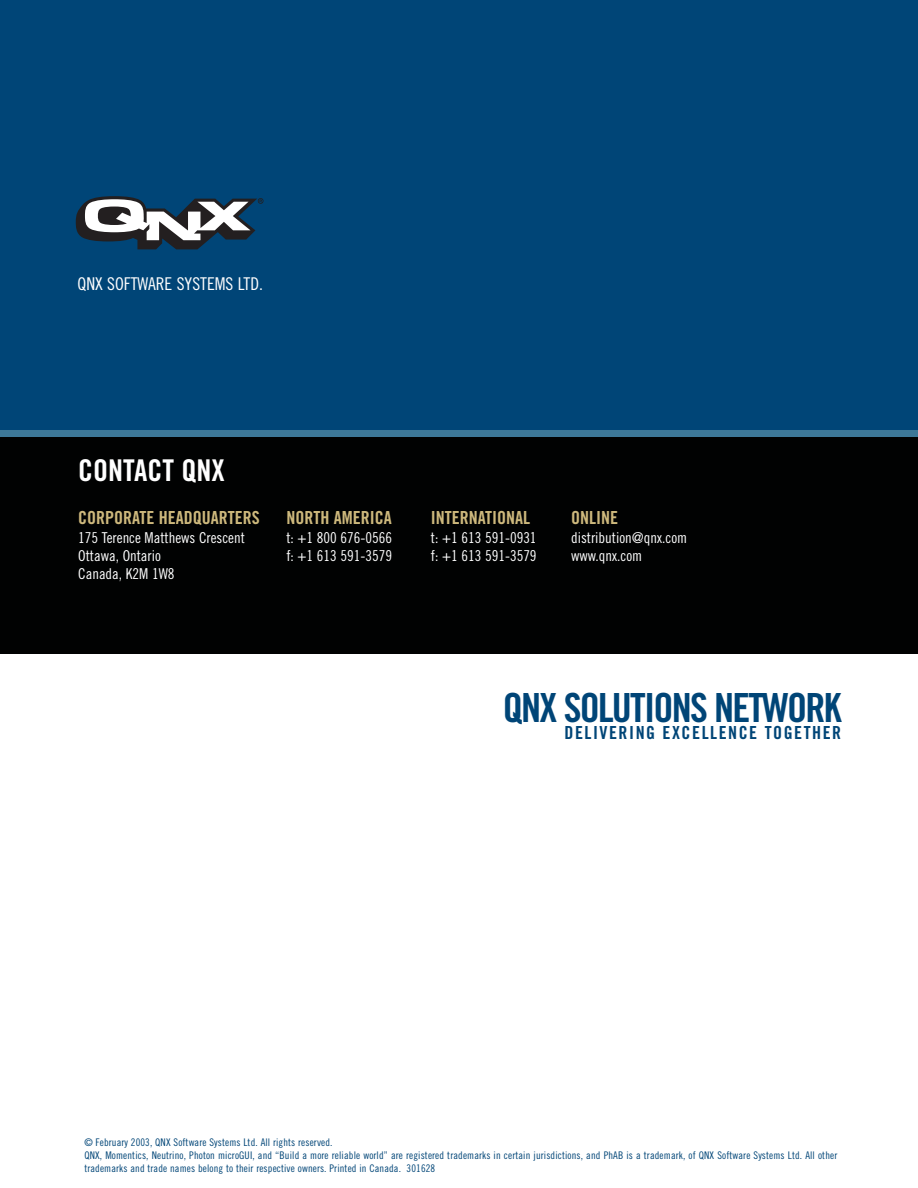
<style>
.page{position:relative;width:918px;height:1188px;background:#fff}
.page>*{position:absolute;margin:0;border:0;box-sizing:border-box;transform-origin:0 0}
.t1{font:40.2px "Trade Gothic Bold Cond Twenty";letter-spacing:-.045em;color:#004577}
.t2{font:30px "Trade Gothic Bold Cond Twenty";color:#fff}
.t3{font:18px "Trade Gothic Bold Cond Twenty";color:#cdb87c}
.t4{font:18px "Trade Gothic Bold Cond Twenty";letter-spacing:.085em;color:#004577}
.t5{font:17.55px "Trade Gothic Cond Eighteen";color:#fff}
.t6{font:15px/18px "Trade Gothic Cond Eighteen";color:#fff}
.t7{font:10.5px/12.6px "Trade Gothic Cond Eighteen";letter-spacing:.015em;color:#004577}
</style>
<div class="page">
<div style="left:0;top:0;width:918px;height:631px;background:#004577"></div>
<div style="left:0;top:436px;width:918px;height:218px;background:#010202"></div>
<svg style="left:76px;top:196px;width:187px;height:53px"></svg>
<div style="left:0;top:430px;width:918px;height:6px;background:#3d7898"></div>
<h3 class="t5" style="left:78px;top:277px;width:187px">QNX SOFTWARE SYSTEMS LTD.</h3>
<h2 class="t2" style="left:78px;top:459px;width:148px">CONTACT QNX</h2>
<h3 class="t3" style="left:78px;top:511px;width:183px">CORPORATE HEADQUARTERS</h3>
<h3 class="t6" style="left:78px;top:530px;width:168px">175 Terence Matthews Crescent<br>Ottawa, Ontario<br>Canada, K2M 1W8</h3>
<h3 class="t3" style="left:286px;top:511px;width:107px">NORTH AMERICA</h3>
<h3 class="t6" style="left:286px;top:530px;width:107px">t: +1 800 676-0566 f: +1 613 591-3579</h3>
<h3 class="t3" style="left:431px;top:511px;width:101px">INTERNATIONAL</h3>
<h3 class="t6" style="left:431px;top:530px;width:107px">t: +1 613 591-0931 f: +1 613 591-3579</h3>
<h3 class="t3" style="left:571px;top:511px;width:48px">ONLINE</h3>
<h3 class="t6" style="left:571px;top:530px;width:118px">distribution@qnx.com www.qnx.com</h3>
<h1 class="t1" style="left:503px;top:693px;width:340px">QNX SOLUTIONS NETWORK</h1>
<h3 class="t4" style="left:565px;top:726px;width:278px">DELIVERING EXCELLENCE TOGETHER</h3>
<p class="t7" style="left:84px;top:1137px;width:754px">© February 2003, QNX Software Systems Ltd. All rights reserved.<br>QNX, Momentics, Neutrino, Photon microGUI, and “Build a more reliable world” are registered trademarks in certain jurisdictions, and PhAB is a trademark, of QNX Software Systems Ltd. All other trademarks and trade names belong to their respective owners. Printed in Canada. 301628</p>
</div>
